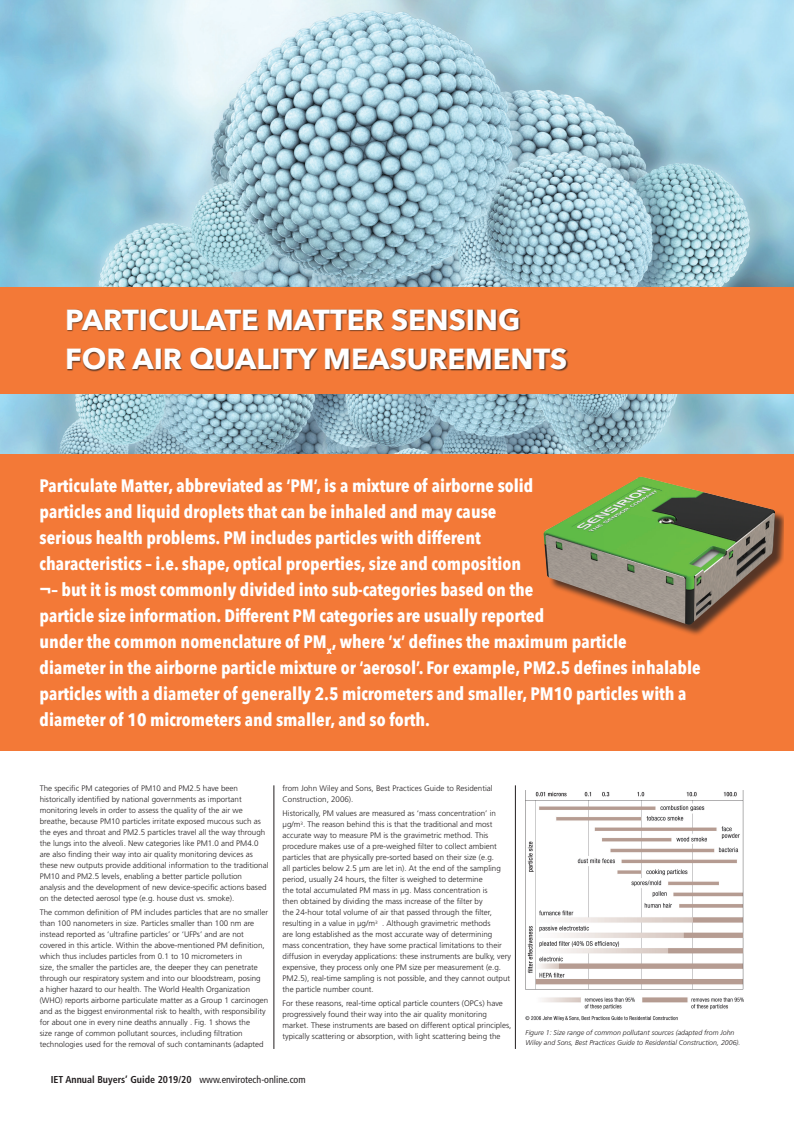
<style>
.page{position:relative;width:794px;height:1134px;background:#fff}
.page>*{position:absolute;margin:0;border:0;box-sizing:border-box;transform-origin:0 0}
.t1{font:700 29px/39px "Avenir Next";color:#fff}
.t2{font:700 18px/26px "Avenir Next Condensed";color:#fff}
.t3{font:700 condensed 10px "Frutiger";color:#231f20}
.t4{font:300 8px/11px "Frutiger";color:#231f20}
.t5{font:italic 300 7px/10px "Frutiger";color:#231f20}
.s1{font-weight:400}
</style>
<div class="page">
<img style="left:0;top:0;width:794px;height:454px">
<hr style="left:515px;top:785px;width:1px;height:264px;background:#231f20">
<div style="left:0;top:287px;width:794px;height:106px;background:#f37937"></div>
<div style="left:67px;top:309px;width:501px;height:63px;background:#231f20;opacity:.75"></div>
<div style="left:0;top:454px;width:794px;height:296px;background:#f37937"></div>
<hr style="left:274px;top:785px;width:1px;height:264px;background:#231f20">
<img style="left:525px;top:790px;width:219px;height:231px">
<div style="left:545px;top:479px;width:238px;height:158px;background:#231f20;opacity:.75"></div>
<img style="left:543px;top:477px;width:232px;height:148px">
<h1 class="t1" style="left:65px;top:300px;width:503px">PARTICULATE MATTER SENSING<br>FOR AIR QUALITY MEASUREMENTS</h1>
<p class="t2" style="left:40px;top:472px;width:662px">Particulate Matter, abbreviated as ‘PM’, is a mixture of airborne solid<br>particles and liquid droplets that can be inhaled and may cause<br>serious health problems. PM includes particles with different<br>characteristics – i.e. shape, optical properties, size and composition<br>¬– but it is most commonly divided into sub-categories based on the<br>particle size information. Different PM categories are usually reported<br>under the common nomenclature of PM<sub>x</sub>, where ‘x’ defines the maximum particle<br>diameter in the airborne particle mixture or ‘aerosol’. For example, PM2.5 defines inhalable particles with a diameter of generally 2.5 micrometers and smaller, PM10 particles with a diameter of 10 micrometers and smaller, and so forth.</p>
<p class="t4" style="left:40px;top:783px;width:230px">The specific PM categories of PM10 and PM2.5 have been historically identified by national governments as important monitoring levels in order to assess the quality of the air we breathe, because PM10 particles irritate exposed mucous such as the eyes and throat and PM2.5 particles travel all the way through the lungs into the alveoli. New categories like PM1.0 and PM4.0 are also finding their way into air quality monitoring devices as these new outputs provide additional information to the traditional PM10 and PM2.5 levels, enabling a better particle pollution analysis and the development of new device-specific actions based on the detected aerosol type (e.g. house dust vs. smoke).</p>
<p class="t4" style="left:40px;top:907px;width:230px">The common definition of PM includes particles that are no smaller than 100 nanometers in size. Particles smaller than 100 nm are instead reported as ‘ultrafine particles’ or ‘UFPs’ and are not covered in this article. Within the above-mentioned PM definition, which thus includes particles from 0.1 to 10 micrometers in<br>size, the smaller the particles are, the deeper they can penetrate through our respiratory system and into our bloodstream, posing<br>a higher hazard to our health. The World Health Organization (WHO) reports airborne particulate matter as a Group 1 carcinogen and as the biggest environmental risk to health, with responsibility for about one in every nine deaths annually . Fig. 1 shows the<br>size range of common pollutant sources, including filtration technologies used for the removal of such contaminants (adapted</p>
<p class="t4" style="left:283px;top:783px;width:211px">from John Wiley and Sons, Best Practices Guide to Residential<br>Construction, 2006).</p>
<p class="t4" style="left:283px;top:808px;width:230px">Historically, PM values are measured as ‘mass concentration’ in μg/m<sup>3</sup>. The reason behind this is that the traditional and most accurate way to measure PM is the gravimetric method. This procedure makes use of a pre-weighed filter to collect ambient particles that are physically pre-sorted based on their size (e.g.<br>all particles below 2.5 μm are let in). At the end of the sampling period, usually 24 hours, the filter is weighed to determine<br>the total accumulated PM mass in μg. Mass concentration is<br>then obtained by dividing the mass increase of the filter by<br>the 24-hour total volume of air that passed through the filter, resulting in a value in μg/m<sup>3</sup> . Although gravimetric methods<br>are long established as the most accurate way of determining mass concentration, they have some practical limitations to their diffusion in everyday applications: these instruments are bulky, very expensive, they process only one PM size per measurement (e.g.<br>PM2.5), real-time sampling is not possible, and they cannot output the particle number count.</p>
<p class="t4" style="left:283px;top:998px;width:230px">For these reasons, real-time optical particle counters (OPCs) have progressively found their way into the air quality monitoring market. These instruments are based on different optical principles, typically scattering or absorption, with light scattering being the</p>
<p class="t3" style="left:51px;top:1074px;width:256px">IET Annual Buyers’ Guide 2019/20 <span class="s1">www.envirotech-online.com</span></p>
<p class="t5" style="left:525px;top:1027px;width:216px">Figure 1: Size range of common pollutant sources (adapted from John<br>Wiley and Sons, Best Practices Guide to Residential Construction, 2006).</p>
</div>
